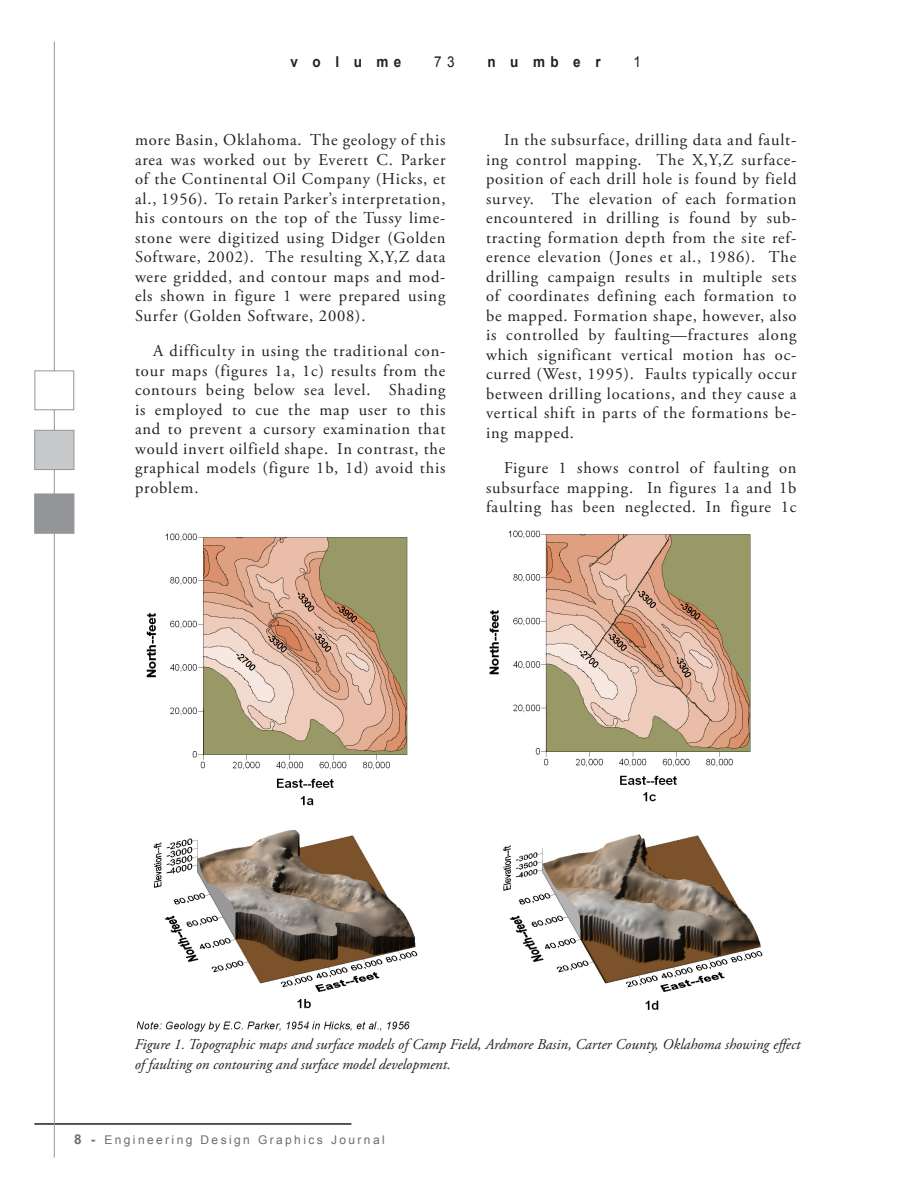
<style>
.page{position:relative;width:918px;height:1188px;background:#fff}
.page>*{position:absolute;margin:0;border:0;box-sizing:border-box;transform-origin:0 0}
.paragraph_indent{font:16.5px/19.5px "Adobe Garamond Pro";letter-spacing:.05em;color:#231f20;text-align:justify}
.references{font:italic 15px/19.5px "Adobe Garamond Pro";color:#231f20}
.t1{font:700 15px "Arial";letter-spacing:1.08em;color:#231f20;scale:.9 1}
.t2{font:15px "Arial";color:#231f20;scale:.9 1}
.t3{font:12px "Arial";letter-spacing:.2em;color:#6c6d70}
.s1{font-weight:700;font-size:13.5px}
</style>
<div class="page">
<hr style="left:34px;top:1123px;width:317px;height:2px;background:#231f20">
<hr style="left:54px;top:42px;width:1px;height:1116px;background:#939598">
<div style="left:34px;top:494px;width:40px;height:40px;background:#939598;border:1px solid #939598"></div>
<div style="left:34px;top:430px;width:40px;height:40px;background:#c7c8ca;border:1px solid #939598"></div>
<div style="left:34px;top:370px;width:40px;height:40px;background:#fff;border:1px solid #939598"></div>
<img style="left:138px;top:530px;width:625px;height:501px">
<p class="t1" style="left:291px;top:54px;width:125px">volume</p>
<p class="t2" style="left:434px;top:54px;width:24px">7 3</p>
<p class="t1" style="left:488px;top:54px;width:127px">number</p>
<p class="t2" style="left:633px;top:54px;width:10px">1</p>
<p class="paragraph_indent" style="left:135px;top:131px;width:312px">more Basin, Oklahoma. The geology of this area was worked out by Everett C. Parker of the Continental Oil Company (Hicks, et al., 1956). To retain Parker’s interpretation, his contours on the top of the Tussy lime&shy;stone were digitized using Didger (Golden Software, 2002). The resulting X,Y,Z data were gridded, and contour maps and mod&shy;els shown in figure 1 were prepared using Surfer (Golden Software, 2008).</p>
<p class="paragraph_indent" style="left:135px;top:342px;width:312px;text-indent:18px">A difficulty in using the traditional con&shy;tour maps (figures 1a, 1c) results from the contours being below sea level. Shading is employed to cue the map user to this and to prevent a cursory examination that would invert oilfield shape. In contrast, the graphical models (figure 1b, 1d) avoid this problem.</p>
<p class="paragraph_indent" style="left:486px;top:131px;width:312px;text-indent:18px">In the subsurface, drilling data and fault&shy;ing control mapping. The X,Y,Z surface&shy;position of each drill hole is found by field survey. The elevation of each formation encountered in drilling is found by sub&shy;tracting formation depth from the site ref&shy;erence elevation (Jones et al., 1986). The drilling campaign results in multiple sets of coordinates defining each formation to be mapped. Formation shape, however, also is controlled by faulting—fractures along which significant vertical motion has oc&shy;curred (West, 1995). Faults typically occur between drilling locations, and they cause a vertical shift in parts of the formations be&shy;ing mapped.</p>
<p class="paragraph_indent" style="left:486px;top:459px;width:312px;text-indent:18px">Figure 1 shows control of faulting on subsurface mapping. In figures 1a and 1b faulting has been neglected. In figure 1c</p>
<p class="references" style="left:135px;top:1035px;width:667px">Figure 1. Topographic maps and surface models of Camp Field, Ardmore Basin, Carter County, Oklahoma showing effect of faulting on contouring and surface model development.</p>
<p class="t3" style="left:74px;top:1133px;width:312px"><span class="s1">8 -</span> Engineering Design Graphics Journal</p>
</div>
